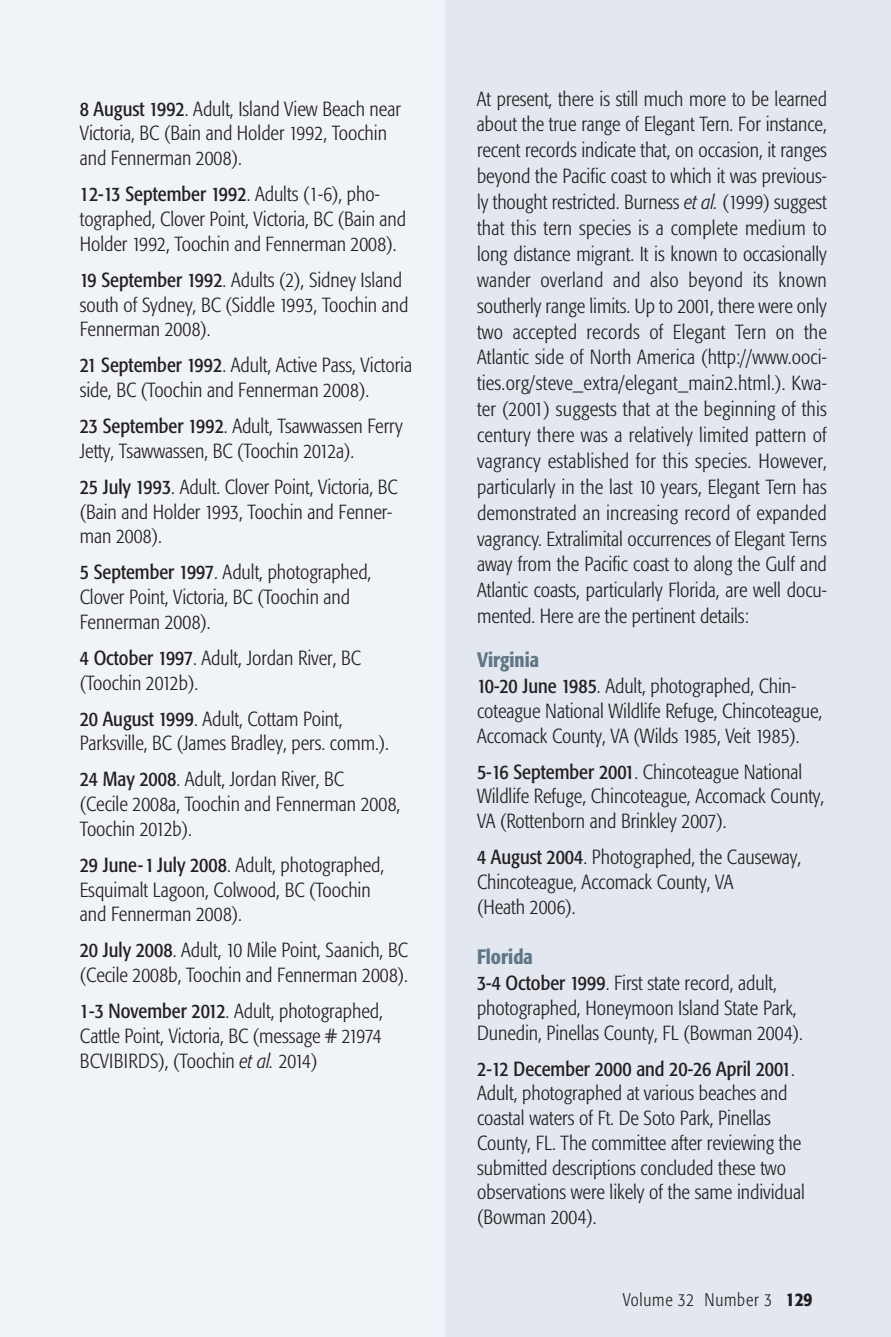
<style>
.page{position:relative;width:891px;height:1337px;background:#fff}
.page>*{position:absolute;margin:0;border:0;box-sizing:border-box;transform-origin:0 0}
.t1{font:500 condensed 20.7px "Formata";color:#5f7685}
.t2{font:300 condensed 20.25px/24.8px "Formata";color:#231f20}
.t3{font:300 condensed 18px "Formata";letter-spacing:.045em;color:#231f20}
.s1{font-weight:400}
.s2{font-style:italic}
.s3{font-weight:500;font-size:19.12px}
</style>
<div class="page">
<div style="left:0;top:0;width:444px;height:1336px;background:#f0f3f7"></div>
<div style="left:446px;top:0;width:445px;height:1336px;background:#e3e7ef"></div>
<p class="t2" style="left:80px;top:98px;width:323px"><span class="s1">8 August 1992</span>. Adult, Island View Beach near<br>Victoria, BC (Bain and Holder 1992, Toochin and Fennerman 2008).</p>
<p class="t2" style="left:80px;top:183px;width:328px"><span class="s1">12-13 September 1992</span>. Adults (1-6), pho&shy;tographed, Clover Point, Victoria, BC (Bain and<br>Holder 1992, Toochin and Fennerman 2008).</p>
<p class="t2" style="left:80px;top:269px;width:330px"><span class="s1">19 September 1992</span>. Adults (2), Sidney Island south of Sydney, BC (Siddle 1993, Toochin and<br>Fennerman 2008).</p>
<p class="t2" style="left:80px;top:354px;width:334px"><span class="s1">21 September 1992</span>. Adult, Active Pass, Victoria side, BC (Toochin and Fennerman 2008).</p>
<p class="t2" style="left:80px;top:415px;width:324px"><span class="s1">23 September 1992</span>. Adult, Tsawwassen Ferry<br>Jetty, Tsawwassen, BC (Toochin 2012a).</p>
<p class="t2" style="left:80px;top:476px;width:320px"><span class="s1">25 July 1993</span>. Adult. Clover Point, Victoria, BC (Bain and Holder 1993, Toochin and Fenner&shy;man 2008).</p>
<p class="t2" style="left:80px;top:561px;width:293px"><span class="s1">5 September 1997</span>. Adult, photographed,<br>Clover Point, Victoria, BC (Toochin and<br>Fennerman 2008).</p>
<p class="t2" style="left:80px;top:647px;width:283px"><span class="s1">4 October 1997</span>. Adult, Jordan River, BC (Toochin 2012b).</p>
<p class="t2" style="left:80px;top:708px;width:311px"><span class="s1">20 August 1999</span>. Adult, Cottam Point,<br>Parksville, BC (James Bradley, pers. comm.).</p>
<p class="t2" style="left:80px;top:768px;width:322px"><span class="s1">24 May 2008</span>. Adult, Jordan River, BC<br>(Cecile 2008a, Toochin and Fennerman 2008,<br>Toochin 2012b).</p>
<p class="t2" style="left:80px;top:854px;width:306px"><span class="s1">29 June-1 July 2008</span>. Adult, photographed,<br>Esquimalt Lagoon, Colwood, BC (Toochin and Fennerman 2008).</p>
<p class="t2" style="left:80px;top:939px;width:330px"><span class="s1">20 July 2008</span>. Adult, 10 Mile Point, Saanich, BC (Cecile 2008b, Toochin and Fennerman 2008).</p>
<p class="t2" style="left:80px;top:1000px;width:304px;text-align:justify"><span class="s1">1-3 November 2012</span>. Adult, photographed, Cattle Point, Victoria, BC (message # 21974<br>BCVIBIRDS), (Toochin <span class="s2">et al.</span> 2014)</p>
<p class="t2" style="left:477px;top:87px;width:351px;line-height:25.9px;text-align:justify">At present, there is still much more to be learned about the true range of Elegant Tern. For instance, recent records indicate that, on occasion, it ranges beyond the Pacific coast to which it was previous&shy;ly thought restricted. Burness <span class="s2">et al.</span> (1999) suggest that this tern species is a complete medium to long distance migrant. It is known to occasionally wander overland and also beyond its known southerly range limits. Up to 2001, there were only two accepted records of Elegant Tern on the Atlantic side of North America (http://www.ooci&shy;ties.org/steve_extra/elegant_main2.html.). Kwa&shy;ter (2001) suggests that at the beginning of this century there was a relatively limited pattern of vagrancy established for this species. However, particularly in the last 10 years, Elegant Tern has demonstrated an increasing record of expanded vagrancy. Extralimital occurrences of Elegant Terns away from the Pacific coast to along the Gulf and Atlantic coasts, particularly Florida, are well docu&shy;mented. Here are the pertinent details:</p>
<p class="t1" style="left:477px;top:651px;width:64px">Virginia</p>
<p class="t2" style="left:477px;top:675px;width:347px"><span class="s1">10-20 June 1985</span>. Adult, photographed, Chin&shy;coteague National Wildlife Refuge, Chincoteague,<br>Accomack County, VA (Wilds 1985, Veit 1985).</p>
<p class="t2" style="left:477px;top:760px;width:349px"><span class="s1">5-16 September 2001</span>. Chincoteague National<br>Wildlife Refuge, Chincoteague, Accomack County,<br>VA (Rottenborn and Brinkley 2007).</p>
<p class="t2" style="left:477px;top:846px;width:326px"><span class="s1">4 August 2004</span>. Photographed, the Causeway,<br>Chincoteague, Accomack County, VA<br>(Heath 2006).</p>
<p class="t1" style="left:477px;top:948px;width:57px">Florida</p>
<p class="t2" style="left:477px;top:972px;width:328px"><span class="s1">3-4 October 1999</span>. First state record, adult, photographed, Honeymoon Island State Park,<br>Dunedin, Pinellas County, FL (Bowman 2004).</p>
<p class="t2" style="left:477px;top:1057px;width:329px"><span class="s1">2-12 December 2000 and 20-26 April 2001</span>.<br>Adult, photographed at various beaches and coastal waters of Ft. De Soto Park, Pinellas County, FL. The committee after reviewing the submitted descriptions concluded these two observations were likely of the same individual (Bowman 2004).</p>
<p class="t3" style="left:623px;top:1292px;width:191px">Volume 32 Number 3 <span class="s3">129</span></p>
</div>
